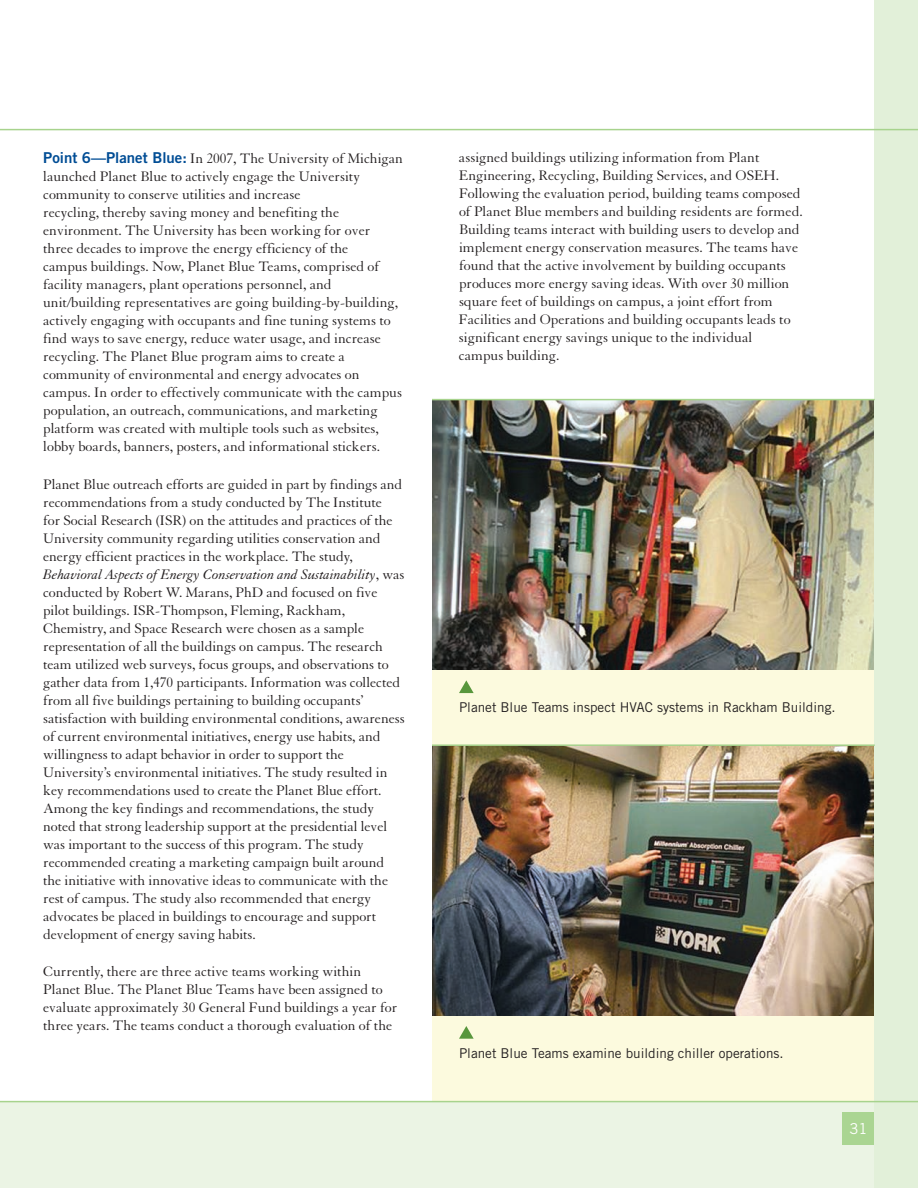
<style>
.page{position:relative;width:918px;height:1188px;background:#fff}
.page>*{position:absolute;margin:0;border:0;box-sizing:border-box;transform-origin:0 0}
.body{font:15px/18px "Granjon";color:#231f20}
.t1{font:15px "Trade Gothic";color:#fff}
.t2{font:13.5px "Trade Gothic";color:#231f20}
.s1{font-family:"Trade Gothic Bold Two";color:#014d95}
.s2{font-style:italic}
</style>
<div class="page">
<div style="left:0;top:1102px;width:918px;height:86px;background:#ebf4e4"></div>
<div style="left:432px;top:400px;width:443px;height:702px;background:#fcfade"></div>
<div style="left:842px;top:1112px;width:33px;height:33px;background:#aad592"></div>
<img style="left:432px;top:746px;width:443px;height:269px">
<svg style="left:459px;top:1026px;width:15px;height:13px"></svg>
<svg style="left:459px;top:680px;width:15px;height:13px"></svg>
<img style="left:432px;top:400px;width:443px;height:270px">
<div style="left:875px;top:0;width:43px;height:1188px;background:#e2f0d9"></div>
<hr style="left:0;top:129px;width:918px;height:1px;background:#a7d38d">
<hr style="left:0;top:1101px;width:918px;height:1px;background:#a7d38d">
<hr style="left:432px;top:744px;width:443px;height:2px;background:#a7d38d">
<hr style="left:432px;top:399px;width:443px;height:1px;background:#a7d38d">
<p class="body" style="left:43px;top:150px;width:361px"><span class="s1">Point 6—Planet Blue:</span> In 2007, The University of Michigan launched Planet Blue to actively engage the University community to conserve utilities and increase<br>recycling, thereby saving money and benefiting the environment. The University has been working for over three decades to improve the energy efficiency of the<br>campus buildings. Now, Planet Blue Teams, comprised of facility managers, plant operations personnel, and unit/building representatives are going building-by-building, actively engaging with occupants and fine tuning systems to find ways to save energy, reduce water usage, and increase recycling. The Planet Blue program aims to create a community of environmental and energy advocates on campus. In order to effectively communicate with the campus population, an outreach, communications, and marketing platform was created with multiple tools such as websites, lobby boards, banners, posters, and informational stickers.</p>
<p class="body" style="left:43px;top:476px;width:363px">Planet Blue outreach efforts are guided in part by findings and recommendations from a study conducted by The Institute<br>for Social Research (ISR) on the attitudes and practices of the University community regarding utilities conservation and energy efficient practices in the workplace. The study, <span class="s2">Behavioral Aspects of Energy Conservation and Sustainability</span>, was conducted by Robert W. Marans, PhD and focused on five pilot buildings. ISR-Thompson, Fleming, Rackham, Chemistry, and Space Research were chosen as a sample representation of all the buildings on campus. The research team utilized web surveys, focus groups, and observations to gather data from 1,470 participants. Information was collected from all five buildings pertaining to building occupants’ satisfaction with building environmental conditions, awareness of current environmental initiatives, energy use habits, and willingness to adapt behavior in order to support the University’s environmental initiatives. The study resulted in key recommendations used to create the Planet Blue effort.<br>Among the key findings and recommendations, the study noted that strong leadership support at the presidential level was important to the success of this program. The study recommended creating a marketing campaign built around the initiative with innovative ideas to communicate with the rest of campus. The study also recommended that energy advocates be placed in buildings to encourage and support development of energy saving habits.</p>
<p class="body" style="left:43px;top:963px;width:356px">Currently, there are three active teams working within Planet Blue. The Planet Blue Teams have been assigned to evaluate approximately 30 General Fund buildings a year for three years. The teams conduct a thorough evaluation of the</p>
<p class="body" style="left:459px;top:149px;width:345px">assigned buildings utilizing information from Plant Engineering, Recycling, Building Services, and OSEH.<br>Following the evaluation period, building teams composed of Planet Blue members and building residents are formed.<br>Building teams interact with building users to develop and implement energy conservation measures. The teams have found that the active involvement by building occupants produces more energy saving ideas. With over 30 million square feet of buildings on campus, a joint effort from Facilities and Operations and building occupants leads to significant energy savings unique to the individual<br>campus building.</p>
<p class="t2" style="left:459px;top:700px;width:378px">Planet Blue Teams inspect HVAC systems in Rackham Building.</p>
<p class="t2" style="left:459px;top:1045px;width:326px">Planet Blue Teams examine building chiller operations.</p>
<p class="t1" style="left:849px;top:1120px;width:20px">31</p>
</div>
